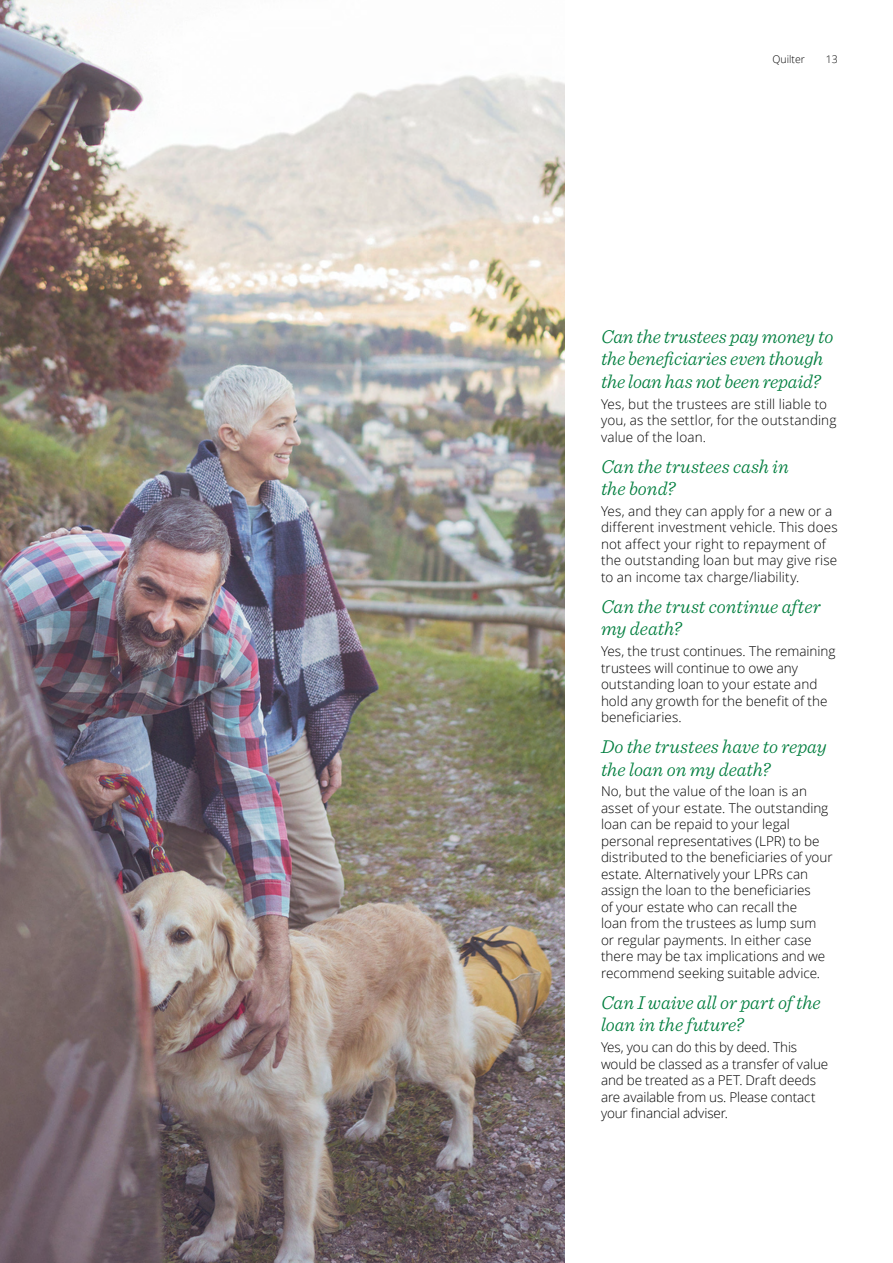
<style>
.page{position:relative;width:893px;height:1263px;background:#fff}
.page>*{position:absolute;margin:0;border:0;box-sizing:border-box;transform-origin:0 0}
.t1{font:italic 300 19.5px/22.5px "Sentinel";letter-spacing:-.005em;color:#007e3e}
.t2{font:300 13.5px/16.5px "Open Sans";letter-spacing:.005em;color:#000}
.t3{font:300 10.5px "Open Sans";color:#000}
</style>
<div class="page">
<img style="left:0;top:0;width:565px;height:1263px">
<p class="t3" style="left:773px;top:52px;width:34px">Quilter</p>
<p class="t3" style="left:826px;top:52px;width:13px">13</p>
<h1 class="t1" style="left:601px;top:324px;width:234px">Can the trustees pay money to the beneficiaries even though the loan has not been repaid?</h1>
<p class="t2" style="left:601px;top:395px;width:237px">Yes, but the trustees are still liable to you, as the settlor, for the outstanding value of the loan.</p>
<h1 class="t1" style="left:601px;top:453px;width:189px">Can the trustees cash in the bond?</h1>
<p class="t2" style="left:601px;top:502px;width:238px">Yes, and they can apply for a new or a different investment vehicle. This does not affect your right to repayment of the outstanding loan but may give rise to an income tax charge/liability.</p>
<h1 class="t1" style="left:601px;top:594px;width:221px">Can the trust continue after my death?</h1>
<p class="t2" style="left:601px;top:643px;width:236px">Yes, the trust continues. The remaining trustees will continue to owe any outstanding loan to your estate and hold any growth for the benefit of the beneficiaries.</p>
<h1 class="t1" style="left:601px;top:734px;width:227px">Do the trustees have to repay the loan on my death?</h1>
<p class="t2" style="left:601px;top:783px;width:233px">No, but the value of the loan is an asset of your estate. The outstanding loan can be repaid to your legal personal representatives (LPR) to be distributed to the beneficiaries of your estate. Alternatively your LPRs can assign the loan to the beneficiaries<br>of your estate who can recall the<br>loan from the trustees as lump sum or regular payments. In either case there may be tax implications and we recommend seeking suitable advice.</p>
<h1 class="t1" style="left:601px;top:990px;width:221px">Can I waive all or part of the loan in the future?</h1>
<p class="t2" style="left:601px;top:1039px;width:229px">Yes, you can do this by deed. This would be classed as a transfer of value and be treated as a PET. Draft deeds are available from us. Please contact your financial adviser.</p>
</div>
